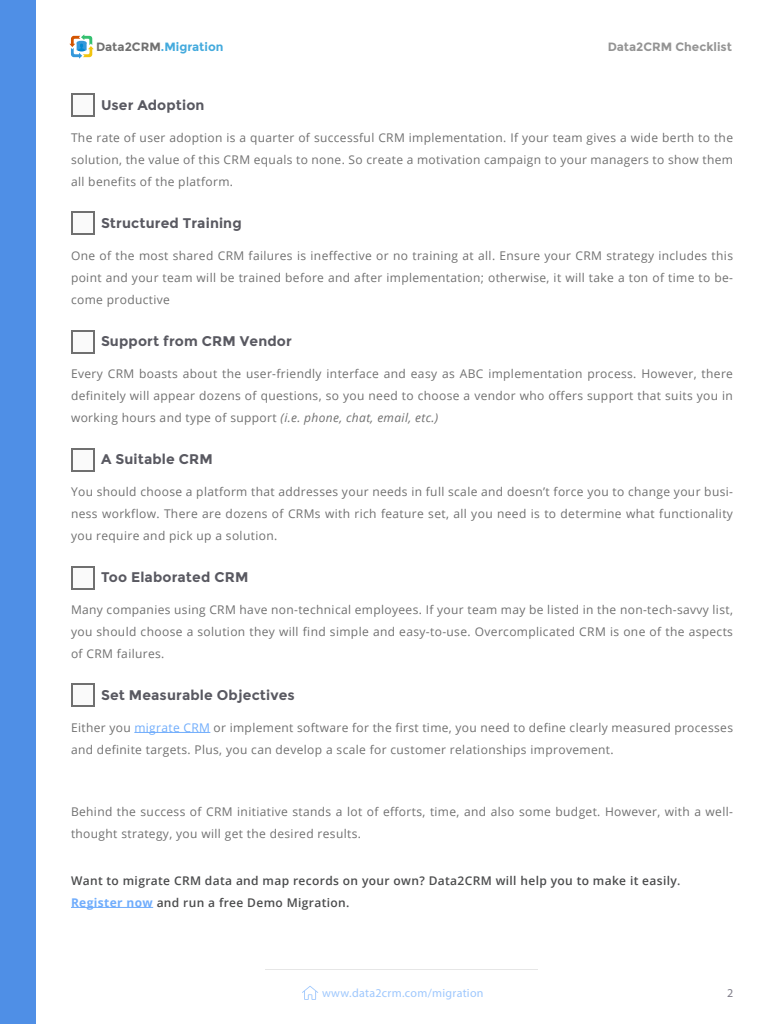
<style>
.page{position:relative;width:768px;height:1024px;background:#fff}
.page>*{position:absolute;margin:0;border:0;box-sizing:border-box;transform-origin:0 0}
.t1{font:700 14px "Montserrat";letter-spacing:.01em;color:#595961}
.t2{font:12px/22px "Open Sans";letter-spacing:.03em;color:#707070;text-align:justify}
.t3{font:600 12px "Open Sans";letter-spacing:.03em;color:#4b4c4d}
.t4{font:12px "Myriad Pro";letter-spacing:.025em;color:#70adfc}
.t5{font:700 12px "Montserrat";color:#4ad}
.t6{font:700 12px "Montserrat";color:#707070}
.t7{font:12px "Myriad Pro";color:#7e7c88}
.s1{color:#707070}
.s2{font-style:italic}
.s3{color:#70adfc}
.s4{color:#58595b}
.s5{font-weight:700;color:#70adfc}
</style>
<div class="page">
<hr style="left:134px;top:732px;width:76px;height:1px;background:#70adfc">
<hr style="left:71px;top:907px;width:82px;height:1px;background:#70adfc">
<svg style="left:71px;top:93px;width:24px;height:24px"></svg>
<svg style="left:71px;top:211px;width:24px;height:24px"></svg>
<svg style="left:71px;top:330px;width:24px;height:24px"></svg>
<svg style="left:71px;top:448px;width:24px;height:24px"></svg>
<svg style="left:71px;top:566px;width:24px;height:24px"></svg>
<svg style="left:71px;top:683px;width:24px;height:24px"></svg>
<svg style="left:302px;top:986px;width:16px;height:14px"></svg>
<hr style="left:266px;top:969px;width:272px;height:1px;background:#e6e6e6">
<svg style="left:69px;top:34px;width:25px;height:25px"></svg>
<div style="left:0;top:0;width:36px;height:1024px;background:#4f8fe6"></div>
<p class="t5" style="left:96px;top:40px;width:129px"><span class="s1">Data2CRM</span>.Migration</p>
<p class="t6" style="left:608px;top:40px;width:126px">Data2CRM Checklist</p>
<p class="t1" style="left:101px;top:96px;width:105px">User Adoption</p>
<p class="t2" style="left:71px;top:126px;width:664px">The rate of user adoption is a quarter of successful CRM implementation. If your team gives a wide berth to the solution, the value of this CRM equals to none. So create a motivation campaign to your managers to show them all benefits of the platform.</p>
<p class="t1" style="left:101px;top:214px;width:142px">Structured Training</p>
<p class="t2" style="left:71px;top:244px;width:664px">One of the most shared CRM failures is ineffective or no training at all. Ensure your CRM strategy includes this point and your team will be trained before and after implementation; otherwise, it will take a ton of time to be&shy;come productive</p>
<p class="t1" style="left:101px;top:332px;width:192px">Support from CRM Vendor</p>
<p class="t2" style="left:71px;top:362px;width:664px">Every CRM boasts about the user-friendly interface and easy as ABC implementation process. However, there definitely will appear dozens of questions, so you need to choose a vendor who offers support that suits you in working hours and type of support <span class="s2">(i.e. phone, chat, email, etc.)</span></p>
<p class="t1" style="left:101px;top:450px;width:113px">A Suitable CRM</p>
<p class="t2" style="left:71px;top:480px;width:664px">You should choose a platform that addresses your needs in full scale and doesn’t force you to change your busi&shy;ness workflow. There are dozens of CRMs with rich feature set, all you need is to determine what functionality you require and pick up a solution.</p>
<p class="t1" style="left:101px;top:568px;width:149px">Too Elaborated CRM</p>
<p class="t2" style="left:71px;top:598px;width:664px">Many companies using CRM have non-technical employees. If your team may be listed in the non-tech-savvy list, you should choose a solution they will find simple and easy-to-use. Overcomplicated CRM is one of the aspects of CRM failures.</p>
<p class="t1" style="left:101px;top:686px;width:195px">Set Measurable Objectives</p>
<p class="t2" style="left:71px;top:716px;width:664px">Either you <span class="s3">migrate CRM</span> or implement software for the first time, you need to define clearly measured processes and definite targets. Plus, you can develop a scale for customer relationships improvement.</p>
<p class="t2" style="left:71px;top:800px;width:664px">Behind the success of CRM initiative stands a lot of efforts, time, and also some budget. However, with a well&shy;thought strategy, you will get the desired results.</p>
<p class="t3" style="left:71px;top:872px;width:611px">Want to migrate CRM data and map records on your own? Data2CRM will help you to make it easily<span class="s4">.</span></p>
<p class="t3" style="left:71px;top:894px;width:280px"><span class="s5">Register now</span> and run a free Demo Migration.</p>
<p class="t4" style="left:322px;top:986px;width:163px">www.data2crm.com/migration</p>
<p class="t7" style="left:727px;top:986px;width:8px">2</p>
</div>
